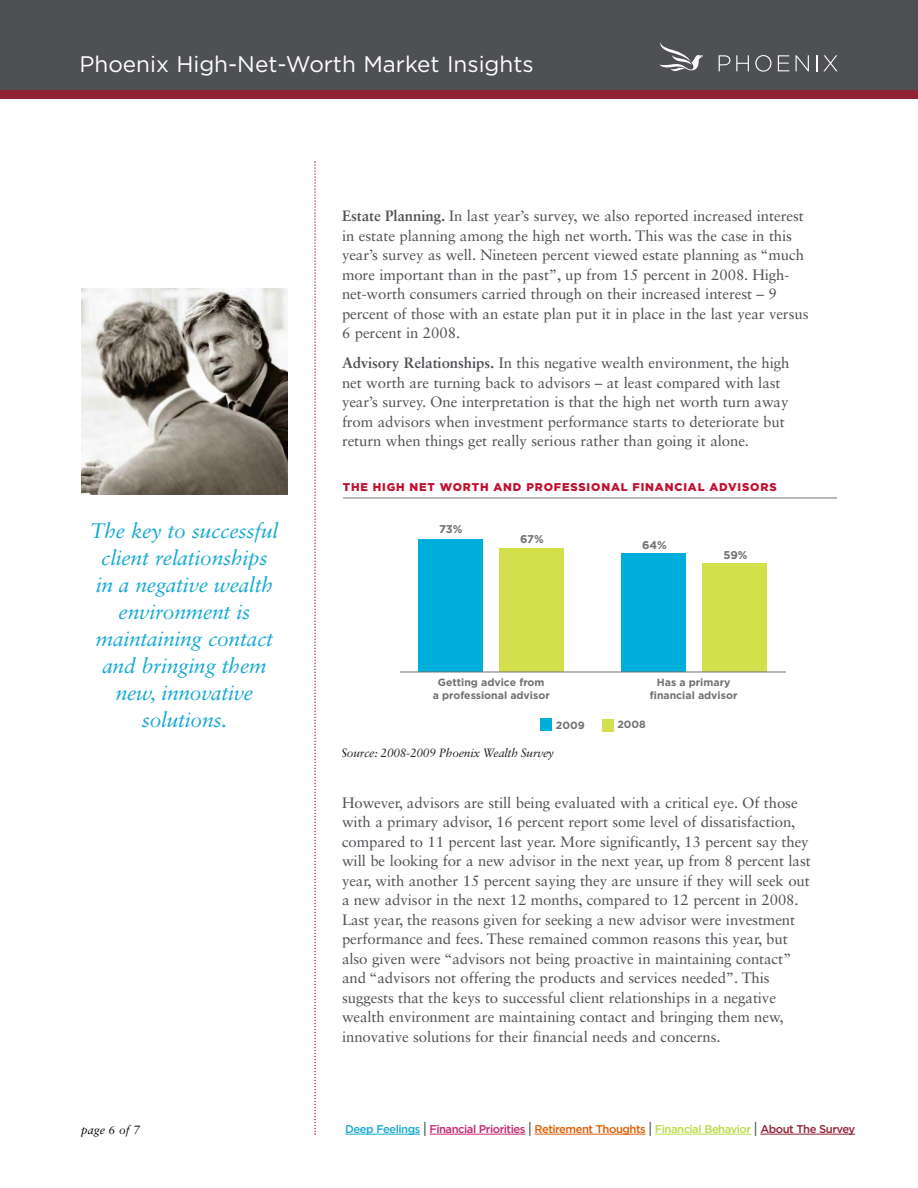
<style>
.page{position:relative;width:918px;height:1188px;background:#fff}
.page>*{position:absolute;margin:0;border:0;box-sizing:border-box;transform-origin:0 0}
.t1{font:22.5px "Gotham";color:#fff}
.t2{font:italic 21px/27px "Sabon LT Std";letter-spacing:-.01em;color:#17a9d0;text-align:center}
.t3{font:15px/19.5px "Sabon LT Std";letter-spacing:-.005em;color:#4e5054}
.t4{font:italic 12px "Sabon LT Std";letter-spacing:-.02em;color:#231f20}
.t5{font:italic 12px "Sabon LT Std";color:#000}
.t6{font:500 11.25px "Gotham";letter-spacing:-.045em;color:#c62472}
.t7{font:900 11.25px "Gotham";letter-spacing:.075em;color:#c3102f}
.t8{font:700 11.25px "Gotham";letter-spacing:-.01em;color:#717074}
.t9{font:700 10.5px/12.6px "Gotham";color:#717074;text-align:center}
.s1{font-weight:700}
.s2{color:#17a9d0}
.s3{font-size:15.15px;color:#4e5054}
.s4{color:#e35c00}
.s5{color:#bbdc47}
.s6{color:#922133}
</style>
<div class="page">
<div style="left:0;top:0;width:918px;height:90px;background:#4e5054"></div>
<div style="left:0;top:90px;width:918px;height:9px;background:#922133"></div>
<svg style="left:659px;top:42px;width:44px;height:29px"></svg>
<svg style="left:719px;top:55px;width:11px;height:16px"></svg>
<svg style="left:736px;top:55px;width:13px;height:16px"></svg>
<svg style="left:755px;top:55px;width:17px;height:17px"></svg>
<svg style="left:778px;top:55px;width:11px;height:16px"></svg>
<svg style="left:796px;top:55px;width:13px;height:16px"></svg>
<svg style="left:817px;top:55px;width:21px;height:16px"></svg>
<svg style="left:314px;top:161px;width:2px;height:974px"></svg>
<hr style="left:345px;top:1134px;width:75px;height:1px;background:#17a9d0">
<hr style="left:430px;top:1134px;width:95px;height:1px;background:#c62472">
<hr style="left:535px;top:1134px;width:111px;height:1px;background:#e35c00">
<hr style="left:655px;top:1134px;width:96px;height:1px;background:#bbdc47">
<hr style="left:760px;top:1134px;width:95px;height:1px;background:#922133">
<div style="left:499px;top:548px;width:65px;height:124px;background:#d4df4c"></div>
<div style="left:702px;top:563px;width:64px;height:109px;background:#d4df4c"></div>
<div style="left:418px;top:539px;width:65px;height:133px;background:#00aedc"></div>
<div style="left:621px;top:554px;width:65px;height:118px;background:#00aedc"></div>
<hr style="left:343px;top:498px;width:494px;height:1px;background:#717074">
<hr style="left:400px;top:672px;width:386px;height:1px;background:#717074">
<div style="left:602px;top:720px;width:11px;height:12px;background:#d4df4c"></div>
<div style="left:540px;top:719px;width:12px;height:12px;background:#00aedc"></div>
<img style="left:81px;top:288px;width:207px;height:207px">
<h1 class="t1" style="left:79px;top:56px;width:456px">Phoenix High-Net-Worth Market Insights</h1>
<h2 class="t2" style="left:91px;top:519px;width:189px">The key to successful client relationships in a negative wealth environment is maintaining contact and bringing them new, innovative solutions.</h2>
<p class="t3" style="left:342px;top:208px;width:468px"><span class="s1">Estate Planning.</span> In last year’s survey, we also reported increased interest in estate planning among the high net worth. This was the case in this year’s survey as well. Nineteen percent viewed estate planning as “much more important than in the past”, up from 15 percent in 2008. High&shy;net-worth consumers carried through on their increased interest – 9 percent of those with an estate plan put it in place in the last year versus 6 percent in 2008.</p>
<p class="t3" style="left:342px;top:355px;width:449px"><span class="s1">Advisory Relationships.</span> In this negative wealth environment, the high net worth are turning back to advisors – at least compared with last year’s survey. One interpretation is that the high net worth turn away from advisors when investment performance starts to deteriorate but return when things get really serious rather than going it alone.</p>
<p class="t7" style="left:343px;top:483px;width:435px">THE HIGH NET WORTH AND PROFESSIONAL FINANCIAL ADVISORS</p>
<p class="t8" style="left:439px;top:524px;width:25px">73%</p>
<p class="t8" style="left:723px;top:551px;width:26px">59%</p>
<p class="t8" style="left:520px;top:535px;width:25px">67%</p>
<p class="t8" style="left:642px;top:541px;width:26px">64%</p>
<p class="t9" style="left:433px;top:677px;width:119px">Getting advice from<br>a professional advisor</p>
<p class="t9" style="left:650px;top:677px;width:89px">Has a primary financial advisor</p>
<p class="t9" style="left:556px;top:719px;width:30px">2009</p>
<p class="t9" style="left:617px;top:719px;width:30px">2008</p>
<p class="t4" style="left:341px;top:746px;width:214px">Source: 2008-2009 Phoenix Wealth Survey</p>
<p class="t3" style="left:342px;top:794px;width:470px">However, advisors are still being evaluated with a critical eye. Of those with a primary advisor, 16 percent report some level of dissatisfaction, compared to 11 percent last year. More significantly, 13 percent say they will be looking for a new advisor in the next year, up from 8 percent last year, with another 15 percent saying they are unsure if they will seek out a new advisor in the next 12 months, compared to 12 percent in 2008.<br>Last year, the reasons given for seeking a new advisor were investment performance and fees. These remained common reasons this year, but also given were “advisors not being proactive in maintaining contact” and “advisors not offering the products and services needed”. This suggests that the keys to successful client relationships in a negative wealth environment are maintaining contact and bringing them new, innovative solutions for their financial needs and concerns.</p>
<p class="t5" style="left:81px;top:1125px;width:61px">page 6 of 7</p>
<p class="t6" style="left:345px;top:1124px;width:512px"><span class="s2">Deep Feelings</span> <span class="s3">|</span> Financial Priorities <span class="s3">|</span> <span class="s4">Retirement Thoughts</span> <span class="s3">|</span> <span class="s5">Financial Behavior</span> <span class="s3">|</span> <span class="s6">About The Survey</span></p>
</div>
